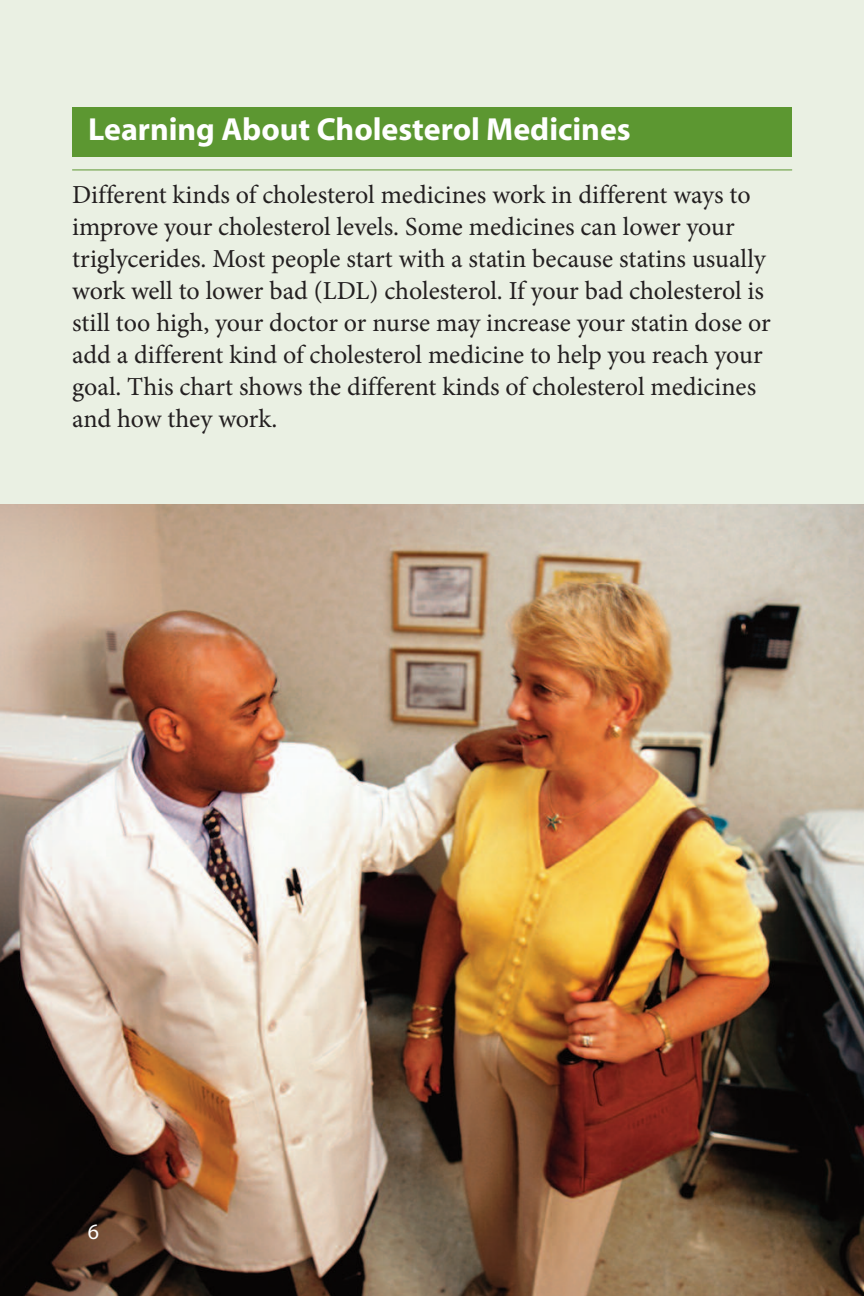
<style>
.page{position:relative;width:864px;height:1296px;background:#fff}
.page>*{position:absolute;margin:0;border:0;box-sizing:border-box;transform-origin:0 0}
.t1{font:700 32px "Myriad";color:#fff}
.t2{font:26px/32px "Minion Pro";letter-spacing:-.005em;color:#231f20}
.t3{font:22px "Myriad";color:#fff}
</style>
<div class="page">
<div style="left:0;top:0;width:864px;height:643px;background:#eaf0e3"></div>
<div style="left:72px;top:108px;width:720px;height:49px;background:#5c9731"></div>
<hr style="left:72px;top:169px;width:720px;height:1px;background:#5c9731">
<img style="left:0;top:504px;width:864px;height:792px">
<p class="t1" style="left:88px;top:118px;width:544px">Learning About Cholesterol Medicines</p>
<p class="t2" style="left:72px;top:181px;width:700px">Different kinds of cholesterol medicines work in different ways to improve your cholesterol levels. Some medicines can lower your triglycerides. Most people start with a statin because statins usually work well to lower bad (LDL) cholesterol. If your bad cholesterol is still too high, your doctor or nurse may increase your statin dose or add a different kind of cholesterol medicine to help you reach your goal. This chart shows the different kinds of cholesterol medicines and how they work.</p>
<p class="t3" style="left:88px;top:1224px;width:13px">6</p>
</div>
